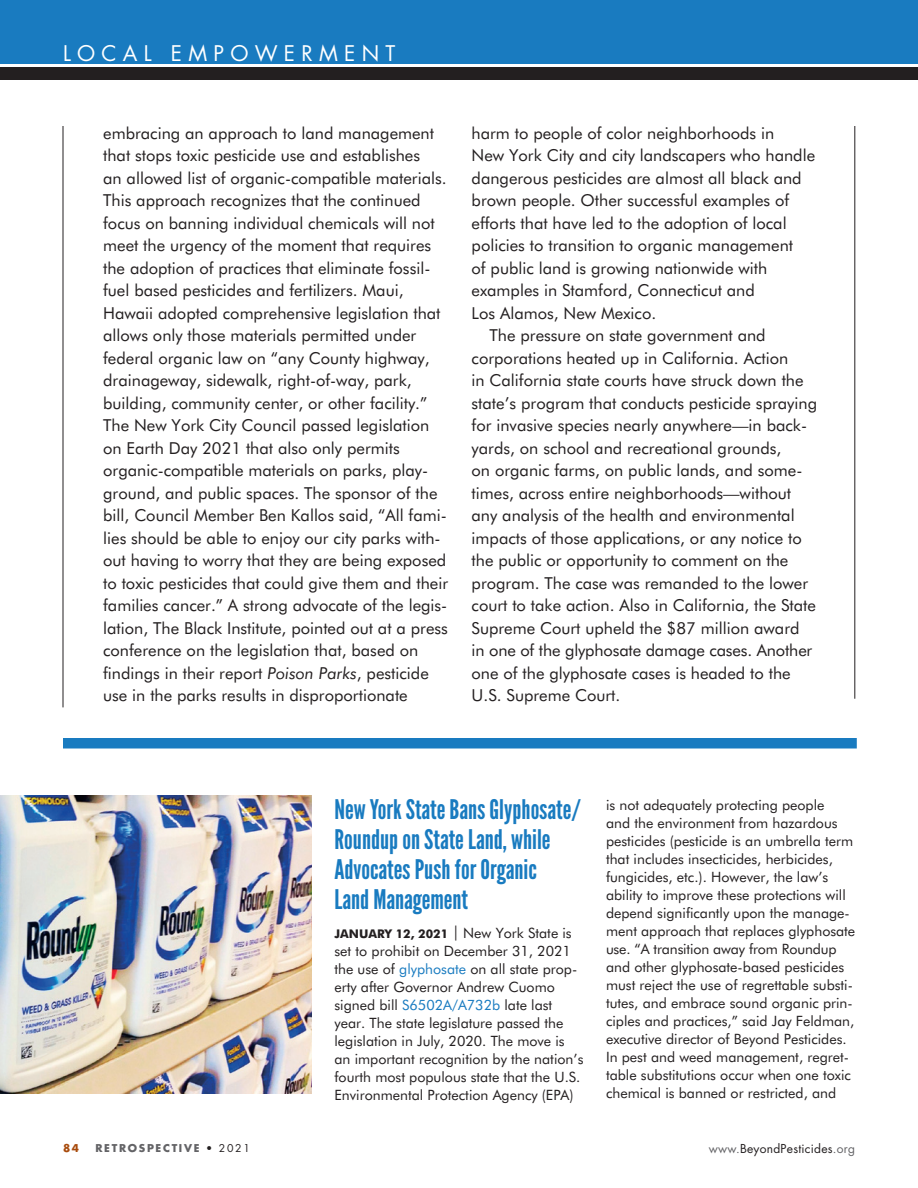
<style>
.page{position:relative;width:918px;height:1188px;background:#fff}
.page>*{position:absolute;margin:0;border:0;box-sizing:border-box;transform-origin:0 0}
.t1{font:27px/30px "League Gothic";color:#197bc0}
.t2{font:21px "Futura Std";letter-spacing:.3em;color:#fff}
.t3{font:16.5px/22.5px "Futura BT";color:#231f20}
.t4{font:14.25px/18px "Futura BT";color:#231f20}
.t5{font:700 12px "Futura BT";color:#231f20}
.t6{font:12px "Futura Std";letter-spacing:.02em;color:#231f20}
.t7{font:700 10.5px "Futura Std";letter-spacing:.16em;color:#636366}
.t8{font:700 10.5px "Futura Std";color:#a84b0d}
.s1{font-style:italic}
.s2{font-weight:400;font-size:15px}
.s3{font-weight:400;font-size:14.25px}
.s4{color:#197bc0}
.s5{font-weight:400;color:#231f20}
.s6{color:#636366}
</style>
<div class="page">
<hr style="left:63px;top:126px;width:1px;height:581px;background:#231f20">
<hr style="left:855px;top:126px;width:1px;height:573px;background:#231f20">
<div style="left:0;top:67px;width:918px;height:12px;background:#231f20"></div>
<div style="left:0;top:0;width:918px;height:64px;background:#197bc0"></div>
<div style="left:63px;top:738px;width:794px;height:10px;background:#197bc0"></div>
<img style="left:0;top:796px;width:312px;height:297px">
<p class="t2" style="left:63px;top:39px;width:334px">local empowerment</p>
<p class="t3" style="left:103px;top:121px;width:346px">embracing an approach to land management that stops toxic pesticide use and establishes<br>an allowed list of organic-compatible materials.<br>This approach recognizes that the continued focus on banning individual chemicals will not meet the urgency of the moment that requires the adoption of practices that eliminate fossil&shy;fuel based pesticides and fertilizers. Maui, Hawaii adopted comprehensive legislation that allows only those materials permitted under federal organic law on “any County highway, drainageway, sidewalk, right-of-way, park, building, community center, or other facility.” The New York City Council passed legislation on Earth Day 2021 that also only permits organic-compatible materials on parks, play&shy;ground, and public spaces. The sponsor of the bill, Council Member Ben Kallos said, “All fami&shy;lies should be able to enjoy our city parks with&shy;out having to worry that they are being exposed to toxic pesticides that could give them and their families cancer.” A strong advocate of the legis&shy;lation, The Black Institute, pointed out at a press conference on the legislation that, based on findings in their report <span class="s1">Poison Parks</span>, pesticide use in the parks results in disproportionate</p>
<p class="t3" style="left:472px;top:122px;width:304px">harm to people of color neighborhoods in</p>
<p class="t3" style="left:472px;top:144px;width:345px">New York City and city landscapers who handle</p>
<p class="t3" style="left:472px;top:167px;width:332px">dangerous pesticides are almost all black and</p>
<p class="t3" style="left:472px;top:189px;width:319px">brown people. Other successful examples of</p>
<p class="t3" style="left:472px;top:212px;width:317px">efforts that have led to the adoption of local</p>
<p class="t3" style="left:472px;top:234px;width:323px">policies to transition to organic management</p>
<p class="t3" style="left:472px;top:257px;width:297px">of public land is growing nationwide with</p>
<p class="t3" style="left:472px;top:279px;width:285px">examples in Stamford, Connecticut and</p>
<p class="t3" style="left:472px;top:302px;width:186px">Los Alamos, New Mexico.</p>
<p class="t3" style="left:490px;top:324px;width:278px">The pressure on state government and</p>
<p class="t3" style="left:472px;top:347px;width:318px">corporations heated up in California. Action</p>
<p class="t3" style="left:472px;top:369px;width:334px">in California state courts have struck down the</p>
<p class="t3" style="left:472px;top:392px;width:347px">state’s program that conducts pesticide spraying</p>
<p class="t3" style="left:472px;top:414px;width:337px">for invasive species nearly anywhere—in back-</p>
<p class="t3" style="left:472px;top:437px;width:311px">yards, on school and recreational grounds,</p>
<p class="t3" style="left:472px;top:459px;width:332px">on organic farms, on public lands, and some-</p>
<p class="t3" style="left:472px;top:482px;width:321px">times, across entire neighborhoods—without</p>
<p class="t3" style="left:472px;top:504px;width:325px">any analysis of the health and environmental</p>
<p class="t3" style="left:472px;top:527px;width:332px">impacts of those applications, or any notice to</p>
<p class="t3" style="left:472px;top:549px;width:318px">the public or opportunity to comment on the</p>
<p class="t3" style="left:472px;top:572px;width:338px">program. The case was remanded to the lower</p>
<p class="t3" style="left:472px;top:594px;width:346px">court to take action. Also in California, the State</p>
<p class="t3" style="left:472px;top:617px;width:330px">Supreme Court upheld the $87 million award</p>
<p class="t3" style="left:472px;top:639px;width:342px">in one of the glyphosate damage cases. Another</p>
<p class="t3" style="left:472px;top:662px;width:321px">one of the glyphosate cases is headed to the</p>
<p class="t3" style="left:472px;top:684px;width:150px">U.S. Supreme Court.</p>
<h1 class="t1" style="left:334px;top:795px;width:248px">New York State Bans Glyphosate/<br>Roundup on State Land, while<br>Advocates Push for Organic<br>Land Management</h1>
<p class="t5" style="left:334px;top:926px;width:239px">JAN UARY 12, 2021 <span class="s2">|</span> <span class="s3">New York State is</span></p>
<p class="t4" style="left:335px;top:941px;width:251px">set to prohibit on December 31, 2021 the use of <span class="s4">glyphosate</span> on all state prop&shy;erty after Governor Andrew Cuomo signed bill <span class="s4">S6502A/A732b</span> late last year. The state legislature passed the legislation in July, 2020. The move is an important recognition by the nation’s fourth most populous state that the U.S.<br>Environmental Protection Agency (EPA)</p>
<p class="t4" style="left:606px;top:796px;width:251px">is not adequately protecting people<br>and the environment from hazardous pesticides (pesticide is an umbrella term that includes insecticides, herbicides, fungicides, etc.). However, the law’s ability to improve these protections will depend significantly upon the manage&shy;ment approach that replaces glyphosate use. “A transition away from Roundup and other glyphosate-based pesticides must reject the use of regrettable substi&shy;tutes, and embrace sound organic prin&shy;ciples and practices,” said Jay Feldman, executive director of Beyond Pesticides.<br>In pest and weed management, regret&shy;table substitutions occur when one toxic chemical is banned or restricted, and</p>
<p class="t8" style="left:63px;top:1141px;width:18px">84</p>
<p class="t7" style="left:96px;top:1141px;width:156px">RETROSPECTIVE <span class="s5">• 2021</span></p>
<p class="t6" style="left:709px;top:1141px;width:148px"><span class="s6">www.</span>BeyondPesticides<span class="s6">.org</span></p>
</div>
